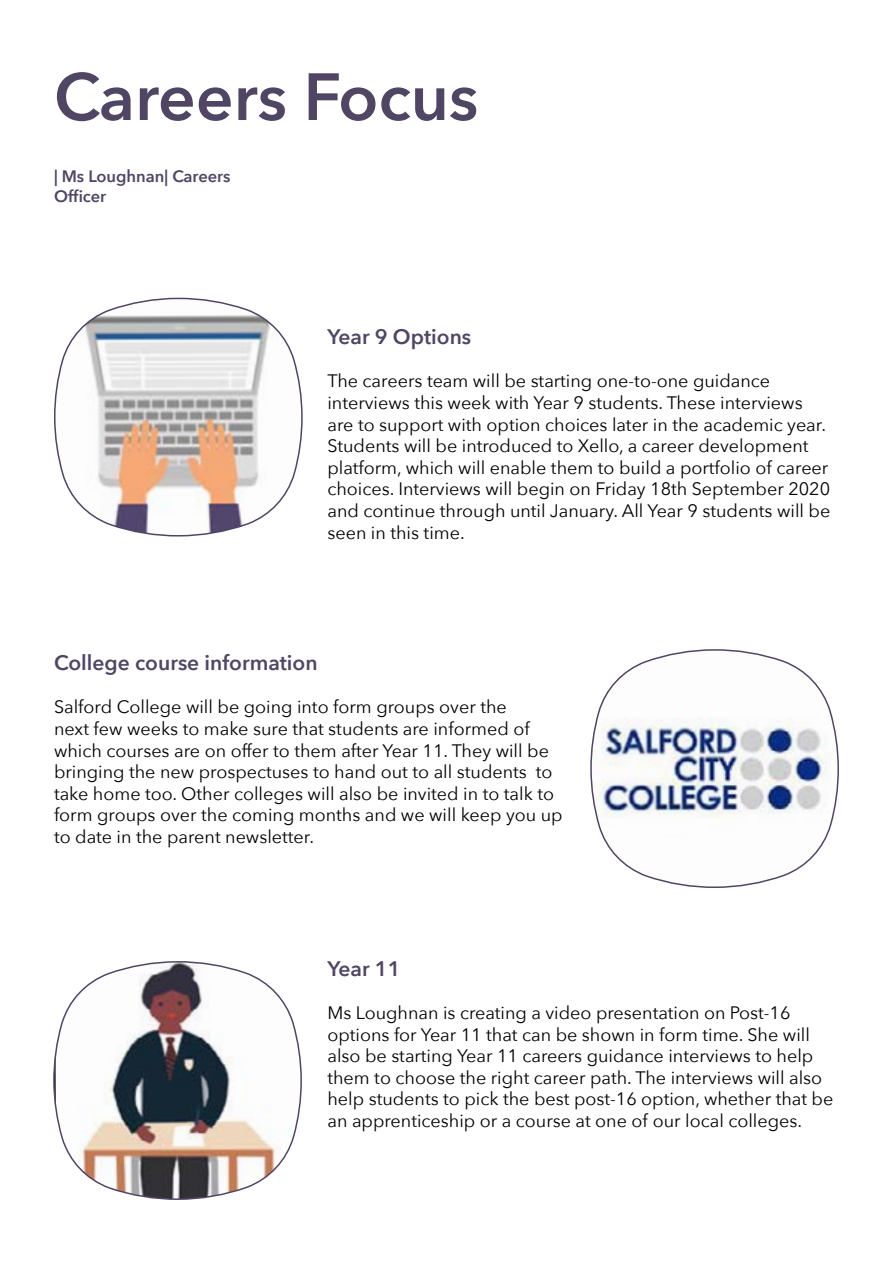
<style>
.page{position:relative;width:893px;height:1263px;background:#fff}
.page>*{position:absolute;margin:0;border:0;box-sizing:border-box;transform-origin:0 0}
.t1{font:600 66px "Avenir Next";color:#504664}
.t2{font:600 21px "Avenir Next";color:#504664}
.t3{font:18px/21.6px "Avenir Next";color:#000}
.t4{font:600 16.5px/19.8px "Avenir Next";color:#504664}
</style>
<div class="page">
<svg style="left:55px;top:297px;width:247px;height:240px"></svg>
<svg style="left:591px;top:649px;width:247px;height:239px"></svg>
<svg style="left:54px;top:961px;width:247px;height:239px"></svg>
<h1 class="t1" style="left:54px;top:40px;width:426px">Careers Focus</h1>
<p class="t4" style="left:54px;top:166px;width:178px">| Ms Loughnan| Careers<br>Officer</p>
<p class="t2" style="left:327px;top:319px;width:145px">Year 9 Options</p>
<p class="t3" style="left:327px;top:370px;width:504px">The careers team will be starting one-to-one guidance interviews this week with Year 9 students. These interviews are to support with option choices later in the academic year.<br>Students will be introduced to Xello, a career development platform, which will enable them to build a portfolio of career choices. Interviews will begin on Friday 18th September 2020 and continue through until January. All Year 9 students will be seen in this time.</p>
<p class="t2" style="left:54px;top:645px;width:265px">College course information</p>
<p class="t3" style="left:54px;top:695px;width:510px">Salford College will be going into form groups over the<br>next few weeks to make sure that students are informed of which courses are on offer to them after Year 11. They will be bringing the new prospectuses to hand out to all students to take home too. Other colleges will also be invited in to talk to form groups over the coming months and we will keep you up to date in the parent newsletter.</p>
<p class="t2" style="left:327px;top:950px;width:75px">Year 11</p>
<p class="t3" style="left:327px;top:1001px;width:507px">Ms Loughnan is creating a video presentation on Post-16 options for Year 11 that can be shown in form time. She will also be starting Year 11 careers guidance interviews to help them to choose the right career path. The interviews will also help students to pick the best post-16 option, whether that be an apprenticeship or a course at one of our local colleges.</p>
</div>
